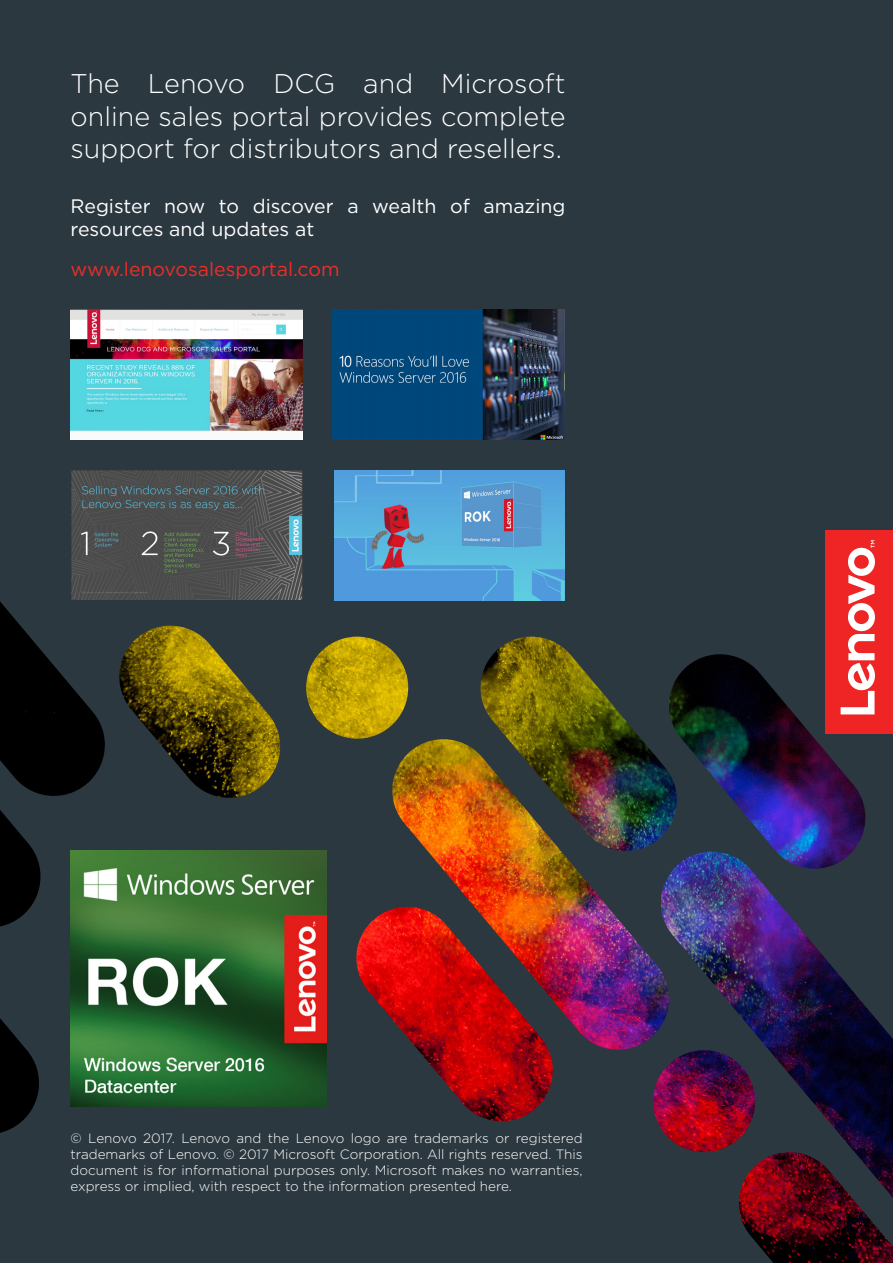
<style>
.page{position:relative;width:893px;height:1263px;background:#2b3840}
.page>*{position:absolute;margin:0;border:0;box-sizing:border-box;transform-origin:0 0}
.t1{font:300 27px/32.4px "Gotham";color:#fff;text-align:justify}
.t2{font:19.5px/23.4px "Gotham";color:#fff}
.t3{font:19.5px "Gotham";color:#eb2e27}
.t4{font:300 13.5px/16.2px "Gotham";color:#fff;text-align:justify}
</style>
<div class="page">
<img style="left:0;top:601px;width:893px;height:662px">
<img style="left:71px;top:850px;width:256px;height:256px">
<img style="left:334px;top:471px;width:230px;height:129px">
<img style="left:72px;top:471px;width:230px;height:129px">
<img style="left:71px;top:310px;width:231px;height:129px">
<img style="left:333px;top:310px;width:231px;height:129px">
<div style="left:825px;top:530px;width:68px;height:203px;background:#ee2524"></div>
<svg style="left:841px;top:540px;width:34px;height:174px"></svg>
<h1 class="t1" style="left:71px;top:67px;width:496px">The Lenovo DCG and Microsoft online sales portal provides complete support for distributors and resellers.</h1>
<h2 class="t2" style="left:71px;top:194px;width:496px">Register now to discover a wealth of amazing resources and updates at</h2>
<h2 class="t3" style="left:71px;top:257px;width:270px">www.lenovosalesportal.com</h2>
<p class="t4" style="left:71px;top:1129px;width:513px">© Lenovo 2017. Lenovo and the Lenovo logo are trademarks or registered trademarks of Lenovo. © 2017 Microsoft Corporation. All rights reserved. This document is for informational purposes only. Microsoft makes no warranties, express or implied, with respect to the information presented here.</p>
</div>
